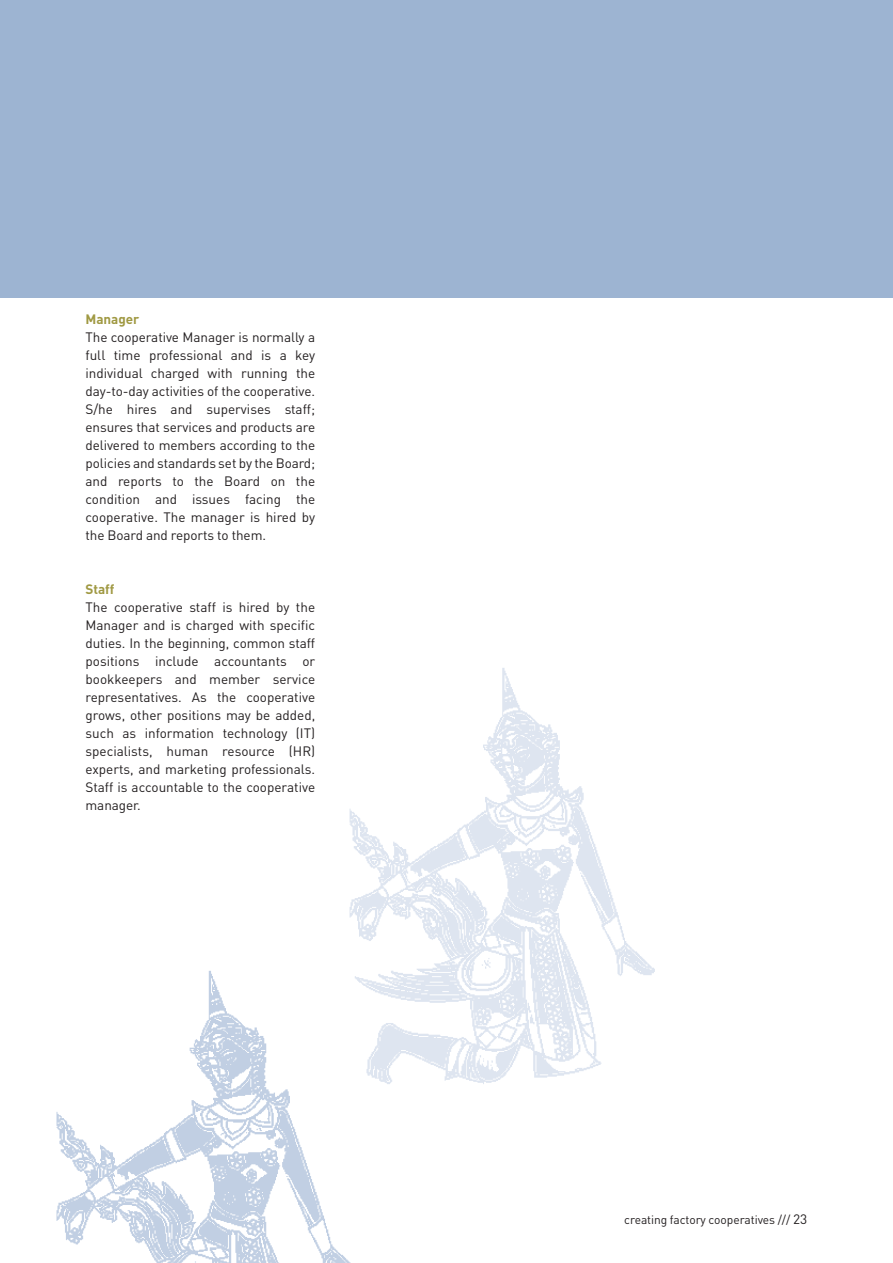
<style>
.page{position:relative;width:893px;height:1263px;background:#fff}
.page>*{position:absolute;margin:0;border:0;box-sizing:border-box;transform-origin:0 0}
.t1{font:13.5px/18px "Adi Haus";color:#231f20;text-align:justify}
.t2{font:700 13.5px "Adi Haus";letter-spacing:-.005em;color:#a09943}
.t3{font:12px "Adi Haus";letter-spacing:-.005em;color:#231f20}
.s1{font-size:13.5px}
</style>
<div class="page">
<div style="left:0;top:0;width:892px;height:298px;background:#9db4d2"></div>
<img style="left:349px;top:668px;width:306px;height:416px">
<img style="left:56px;top:964px;width:344px;height:299px">
<p class="t2" style="left:85px;top:314px;width:55px">Manager</p>
<p class="t1" style="left:85px;top:330px;width:231px">The cooperative Manager is normally a full time professional and is a key individual charged with running the day-to-day activities of the cooperative.<br>S/he hires and supervises staff; ensures that services and products are delivered to members according to the policies and standards set by the Board; and reports to the Board on the condition and issues facing the cooperative. The manager is hired by the Board and reports to them.</p>
<p class="t2" style="left:85px;top:584px;width:30px">Staff</p>
<p class="t1" style="left:85px;top:600px;width:231px">The cooperative staff is hired by the Manager and is charged with specific duties. In the beginning, common staff positions include accountants or bookkeepers and member service representatives. As the cooperative grows, other positions may be added, such as information technology (IT) specialists, human resource (HR) experts, and marketing professionals.<br>Staff is accountable to the cooperative manager.</p>
<p class="t3" style="left:624px;top:1215px;width:184px">creating factory cooperatives /// <span class="s1">23</span></p>
</div>
